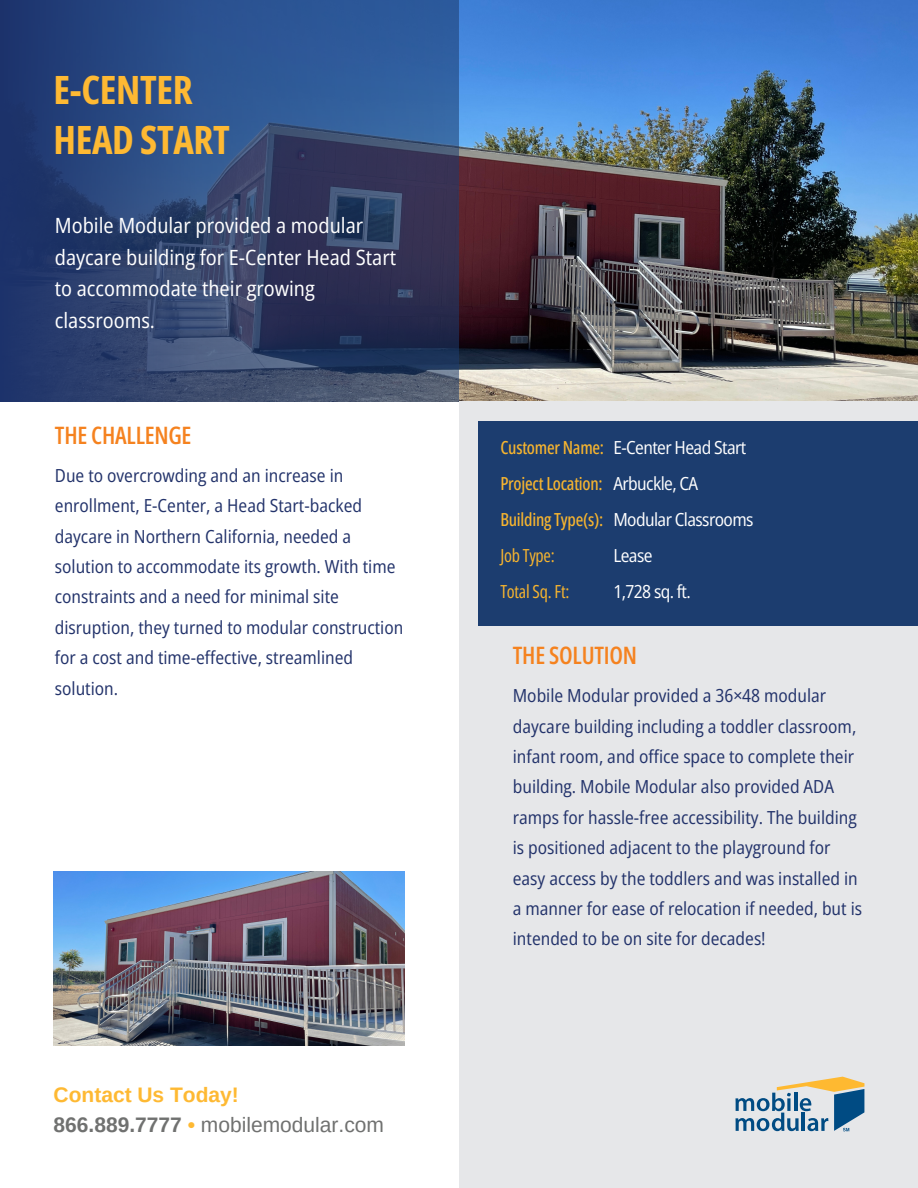
<style>
.page{position:relative;width:918px;height:1188px;background:#fff}
.page>*{position:absolute;margin:0;border:0;box-sizing:border-box;transform-origin:0 0}
.t1{font:700 39px "Open Sans Condensed";letter-spacing:-.01em;color:#feb933}
.t2{font:600 24px "Open Sans Condensed";letter-spacing:-.01em;color:#f5821f}
.t3{font:semi-condensed 21px/31.5px "Open Sans";color:#fff}
.t4{font:21px "Arimo";color:#707170}
.t5{font:700 21px "Arimo";color:#feb933}
.t6{font:semi-condensed 18px/30.3px "Open Sans";color:#23336b}
.t7{font:semi-condensed 18px "Open Sans";letter-spacing:-.035em;color:#fff}
.t8{font:500 18px "Open Sans Condensed";letter-spacing:-.015em;color:#f6b42f}
.t9{font:18px "Open Sans Condensed";letter-spacing:-.015em;color:#f6b42f}
.s1{font-weight:700}
.s2{font-weight:700;color:#feb933}
</style>
<div class="page">
<img style="left:459px;top:0;width:459px;height:401px">
<img style="left:54px;top:871px;width:351px;height:175px">
<div style="left:459px;top:401px;width:459px;height:787px;background:#e6e7e9"></div>
<div style="left:478px;top:421px;width:440px;height:205px;background:#1c3d6f"></div>
<svg style="left:736px;top:1077px;width:128px;height:54px"></svg>
<svg style="left:0;top:0;width:459px;height:401px;background:#2d4474"></svg>
<p class="t1" style="left:54px;top:62px;width:141px">E-CENTER</p>
<p class="t1" style="left:54px;top:113px;width:178px">HEAD START</p>
<p class="t3" style="left:55px;top:210px;width:343px">Mobile Modular provided a modular daycare building for E-Center Head Start to accommodate their growing classrooms.</p>
<p class="t2" style="left:55px;top:418px;width:138px">THE CHALLENGE</p>
<p class="t6" style="left:55px;top:460px;width:350px">Due to overcrowding and an increase in enrollment, E-Center, a Head Start-backed daycare in Northern California, needed a solution to accommodate its growth. With time constraints and a need for minimal site disruption, they turned to modular construction for a cost and time-effective, streamlined solution.</p>
<p class="t5" style="left:54px;top:1083px;width:187px">Contact Us Today!</p>
<p class="t4" style="left:54px;top:1113px;width:332px"><span class="s1">866.889.7777</span> <span class="s2">•</span> mobilemodular.com</p>
<p class="t8" style="left:500px;top:435px;width:105px">Customer Name:</p>
<p class="t8" style="left:500px;top:471px;width:104px">Project Location:</p>
<p class="t8" style="left:500px;top:507px;width:105px">Building Type(s):</p>
<p class="t9" style="left:500px;top:543px;width:56px">Job Type:</p>
<p class="t9" style="left:500px;top:579px;width:70px">Total Sq. Ft:</p>
<p class="t7" style="left:613px;top:435px;width:135px">E-Center Head Start</p>
<p class="t7" style="left:613px;top:471px;width:86px">Arbuckle, CA</p>
<p class="t7" style="left:613px;top:507px;width:142px">Modular Classrooms</p>
<p class="t7" style="left:613px;top:543px;width:41px">Lease</p>
<p class="t7" style="left:613px;top:579px;width:79px">1,728 sq. ft.</p>
<p class="t2" style="left:513px;top:639px;width:126px">THE SOLUTION</p>
<p class="t6" style="left:513px;top:680px;width:351px">Mobile Modular provided a 36×48 modular daycare building including a toddler classroom, infant room, and office space to complete their building. Mobile Modular also provided ADA ramps for hassle-free accessibility. The building is positioned adjacent to the playground for easy access by the toddlers and was installed in a manner for ease of relocation if needed, but is intended to be on site for decades!</p>
</div>
